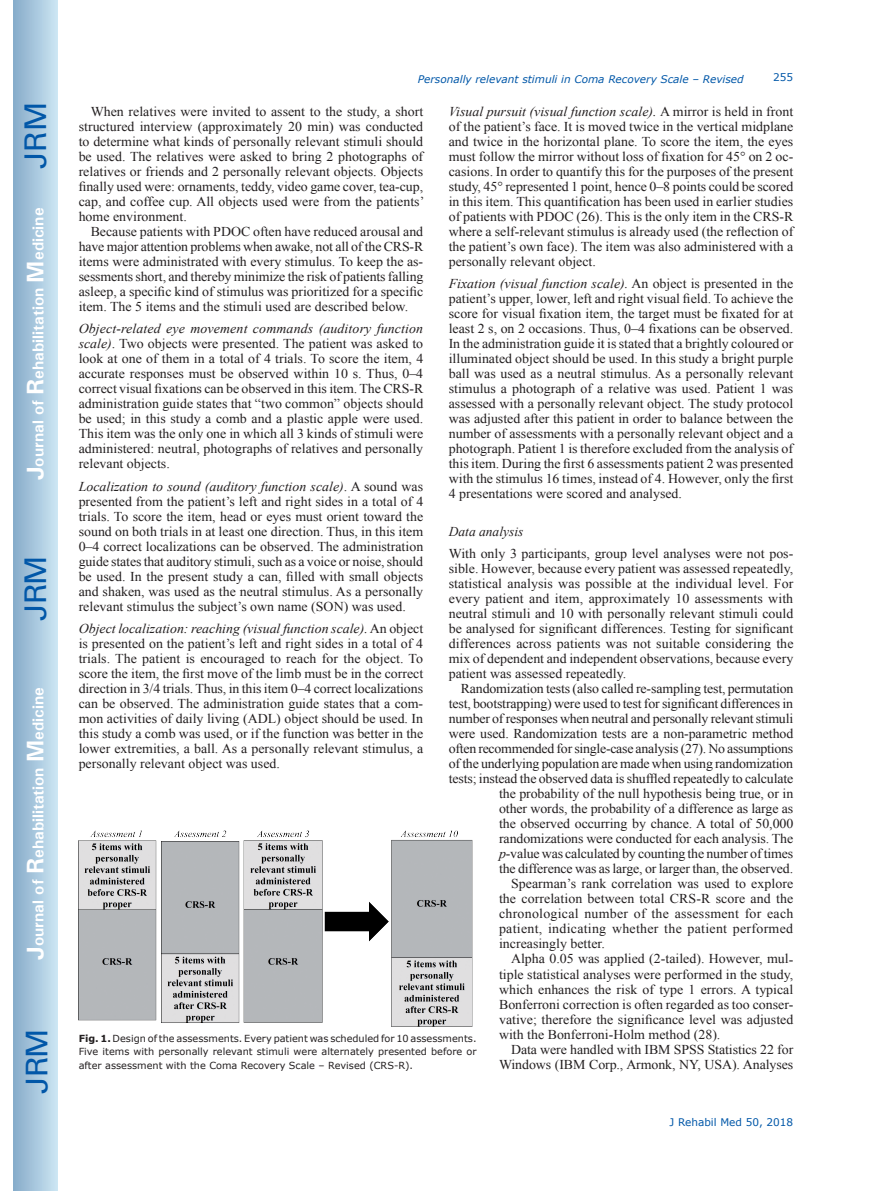
<style>
.page{position:relative;width:872px;height:1191px;background:#fff}
.page>*{position:absolute;margin:0;border:0;box-sizing:border-box;transform-origin:0 0}
.t1{font:30px "Univers";letter-spacing:-.03em;color:#0157a8}
.t2{font:700 15.75px "Univers";color:#fff}
.t3{font:13.5px/15px "Times New Roman";color:#231f20;text-align:justify}
.t4{font:13.5px "Times New Roman";letter-spacing:.02em;color:#231f20}
.t5{font:13.5px "Times New Roman";letter-spacing:-.02em;color:#231f20}
.t6{font:italic 13.5px "Times New Roman";color:#231f20}
.t7{font:italic 10.5px "Verdana";color:#0157a8}
.t8{font:10.5px "Verdana";color:#0157a8}
.t9{font:9.75px/13.5px "Verdana";color:#231f20;text-align:justify}
.s1{font-size:24px}
.s2{font-style:italic}
.s3{font-weight:700}
</style>
<div class="page">
<div style="left:14px;top:0;width:43px;height:1191px;background:linear-gradient(to right,#88acca,#cbe5f2)"></div>
<img style="left:79px;top:830px;width:394px;height:196px">
<h1 class="t1" style="left:18px;top:169px;width:68px;rotate:-90deg">JRM</h1>
<p class="t2" style="left:28px;top:480px;width:274px;rotate:-90deg"><span class="s1">J</span>ournal of <span class="s1">R</span>ehabilitation <span class="s1">M</span>edicine</p>
<h1 class="t1" style="left:18px;top:620px;width:67px;rotate:-90deg">JRM</h1>
<p class="t2" style="left:28px;top:959px;width:274px;rotate:-90deg"><span class="s1">J</span>ournal of <span class="s1">R</span>ehabilitation <span class="s1">M</span>edicine</p>
<h1 class="t1" style="left:19px;top:1093px;width:67px;rotate:-90deg">JRM</h1>
<p class="t7" style="left:418px;top:72px;width:327px">Personally relevant stimuli in Coma Recovery Scale – Revised</p>
<p class="t8" style="left:773px;top:70px;width:22px">255</p>
<p class="t3" style="left:79px;top:103px;width:347px;text-indent:12px">When relatives were invited to assent to the study, a short structured interview (approximately 20 min) was conducted to determine what kinds of personally relevant stimuli should be used. The relatives were asked to bring 2 photographs of relatives or friends and 2 personally relevant objects. Objects finally used were: ornaments, teddy, video game cover, tea-cup, cap, and coffee cup. All objects used were from the patients’ home environment.</p>
<p class="t3" style="left:79px;top:223px;width:346px;text-indent:12px">Because patients with PDOC often have reduced arousal and have major attention problems when awake, not all of the CRS-R items were administrated with every stimulus. To keep the as&shy;sessments short, and thereby minimize the risk of patients falling asleep, a specific kind of stimulus was prioritized for a specific item. The 5 items and the stimuli used are described below.</p>
<p class="t3" style="left:79px;top:321px;width:346px"><span class="s2">Object-related eye movement commands (auditory function scale)</span>. Two objects were presented. The patient was asked to look at one of them in a total of 4 trials. To score the item, 4 accurate responses must be observed within 10 s. Thus, 0–4 correct visual fixations can be observed in this item. The CRS-R administration guide states that “two common” objects should be used; in this study a comb and a plastic apple were used.<br>This item was the only one in which all 3 kinds of stimuli were administered: neutral, photographs of relatives and personally relevant objects.</p>
<p class="t3" style="left:79px;top:478px;width:346px"><span class="s2">Localization to sound (auditory function scale)</span>. A sound was presented from the patient’s left and right sides in a total of 4 trials. To score the item, head or eyes must orient toward the sound on both trials in at least one direction. Thus, in this item 0–4 correct localizations can be observed. The administration guide states that auditory stimuli, such as a voice or noise, should be used. In the present study a can, filled with small objects and shaken, was used as the neutral stimulus. As a personally relevant stimulus the subject’s own name (SON) was used.</p>
<p class="t3" style="left:79px;top:621px;width:346px"><span class="s2">Object localization: reaching (visual function scale).</span> An object is presented on the patient’s left and right sides in a total of 4 trials. The patient is encouraged to reach for the object. To score the item, the first move of the limb must be in the correct direction in 3/4 trials. Thus, in this item 0–4 correct localizations can be observed. The administration guide states that a com&shy;mon activities of daily living (ADL) object should be used. In this study a comb was used, or if the function was better in the lower extremities, a ball. As a personally relevant stimulus, a personally relevant object was used.</p>
<p class="t3" style="left:449px;top:103px;width:346px"><span class="s2">Visual pursuit (visual function scale).</span> A mirror is held in front of the patient’s face. It is moved twice in the vertical midplane and twice in the horizontal plane. To score the item, the eyes must follow the mirror without loss of fixation for 45° on 2 oc&shy;casions. In order to quantify this for the purposes of the present study, 45° represented 1 point, hence 0–8 points could be scored in this item. This quantification has been used in earlier studies of patients with PDOC (26). This is the only item in the CRS-R where a self-relevant stimulus is already used (the reflection of the patient’s own face). The item was also administered with a personally relevant object.</p>
<p class="t3" style="left:449px;top:276px;width:346px"><span class="s2">Fixation (visual function scale).</span> An object is presented in the patient’s upper, lower, left and right visual field. To achieve the score for visual fixation item, the target must be fixated for at least 2 s, on 2 occasions. Thus, 0–4 fixations can be observed.<br>In the administration guide it is stated that a brightly coloured or illuminated object should be used. In this study a bright purple ball was used as a neutral stimulus. As a personally relevant stimulus a photograph of a relative was used. Patient 1 was assessed with a personally relevant object. The study protocol was adjusted after this patient in order to balance between the number of assessments with a personally relevant object and a photograph. Patient 1 is therefore excluded from the analysis of this item. During the first 6 assessments patient 2 was presented with the stimulus 16 times, instead of 4. However, only the first 4 presentations were scored and analysed.</p>
<p class="t6" style="left:449px;top:522px;width:76px">Data analysis</p>
<p class="t3" style="left:449px;top:546px;width:346px">With only 3 participants, group level analyses were not pos&shy;sible. However, because every patient was assessed repeatedly, statistical analysis was possible at the individual level. For every patient and item, approximately 10 assessments with neutral stimuli and 10 with personally relevant stimuli could be analysed for significant differences. Testing for significant differences across patients was not suitable considering the mix of dependent and independent observations, because every patient was assessed repeatedly.</p>
<p class="t3" style="left:461px;top:681px;width:334px">Randomization tests (also called re-sampling test, permutation</p>
<p class="t3" style="left:449px;top:696px;width:346px">test, bootstrapping) were used to test for significant differences in</p>
<p class="t3" style="left:449px;top:711px;width:346px">number of responses when neutral and personally relevant stimuli</p>
<p class="t3" style="left:449px;top:726px;width:346px">were used. Randomization tests are a non-parametric method</p>
<p class="t5" style="left:449px;top:740px;width:346px">often recommended for single-case analysis (27). No assumptions</p>
<p class="t3" style="left:449px;top:756px;width:346px">of the underlying population are made when using randomization</p>
<p class="t3" style="left:449px;top:771px;width:346px">tests; instead the observed data is shuffled repeatedly to calculate</p>
<p class="t3" style="left:499px;top:786px;width:296px">the probability of the null hypothesis being true, or in</p>
<p class="t3" style="left:499px;top:801px;width:296px">other words, the probability of a difference as large as</p>
<p class="t3" style="left:499px;top:816px;width:296px">the observed occurring by chance. A total of 50,000</p>
<p class="t3" style="left:499px;top:831px;width:296px">randomizations were conducted for each analysis. The</p>
<p class="t3" style="left:499px;top:846px;width:296px"><span class="s2">p</span>-value was calculated by counting the number of times</p>
<p class="t3" style="left:499px;top:861px;width:295px">the difference was as large, or larger than, the observed.</p>
<p class="t3" style="left:511px;top:876px;width:284px">Spearman’s rank correlation was used to explore</p>
<p class="t3" style="left:499px;top:891px;width:296px">the correlation between total CRS-R score and the</p>
<p class="t4" style="left:499px;top:905px;width:296px">chronological number of the assessment for each</p>
<p class="t4" style="left:499px;top:920px;width:295px">patient, indicating whether the patient performed</p>
<p class="t3" style="left:499px;top:936px;width:107px">increasingly better.</p>
<p class="t3" style="left:511px;top:951px;width:284px">Alpha 0.05 was applied (2-tailed). However, mul-</p>
<p class="t3" style="left:499px;top:966px;width:296px">tiple statistical analyses were performed in the study,</p>
<p class="t3" style="left:499px;top:981px;width:296px">which enhances the risk of type 1 errors. A typical</p>
<p class="t3" style="left:499px;top:996px;width:296px">Bonferroni correction is often regarded as too conser-</p>
<p class="t3" style="left:499px;top:1011px;width:296px">vative; therefore the significance level was adjusted</p>
<p class="t3" style="left:499px;top:1026px;width:223px">with the Bonferroni-Holm method (28).</p>
<p class="t3" style="left:511px;top:1041px;width:284px">Data were handled with IBM SPSS Statistics 22 for</p>
<p class="t3" style="left:499px;top:1056px;width:296px">Windows (IBM Corp., Armonk, NY, USA). Analyses</p>
<p class="t9" style="left:79px;top:1031px;width:399px"><span class="s3">Fig. 1.</span> Design of the assessments. Every patient was scheduled for 10 assessments.<br>Five items with personally relevant stimuli were alternately presented before or after assessment with the Coma Recovery Scale – Revised (CRS-R).</p>
<p class="t8" style="left:669px;top:1114px;width:125px">J Rehabil Med 50, 2018</p>
</div>
